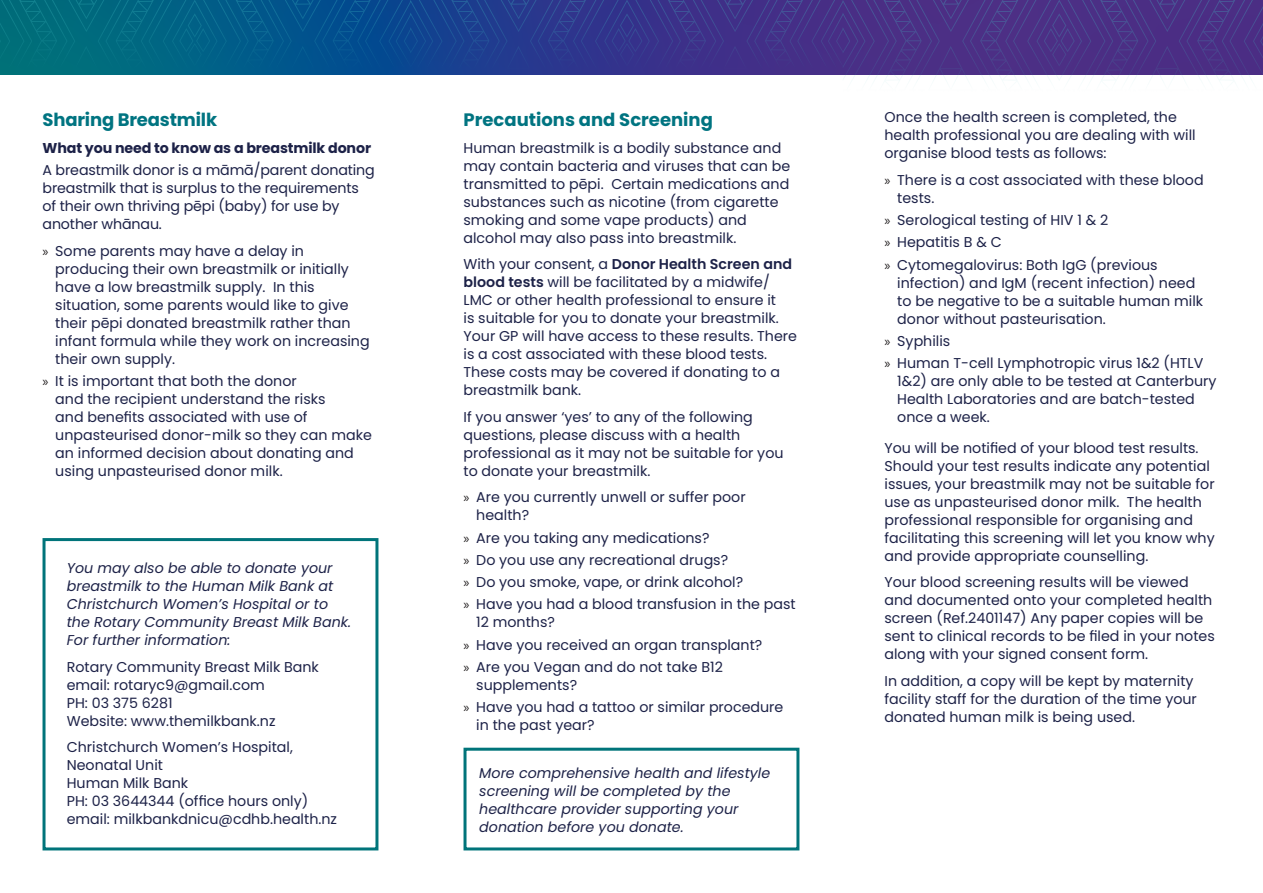
<style>
.page{position:relative;width:1263px;height:893px;background:#fff}
.page>*{position:absolute;margin:0;border:0;box-sizing:border-box;transform-origin:0 0}
.Subheading{font:700 18px "Poppins";color:#007481}
.Body_text_regular{font:14.25px/18px "Poppins";color:#1d2248}
.Body_text_regular-2{font:italic 14.25px/18px "Poppins";color:#1d2248}
.Body_text_bold{font:700 14.25px "Poppins";letter-spacing:-.01em;color:#1d2248}
.s1{font-family:"Myriad Pro";color:#231f20}
.s2{font-weight:600}
</style>
<div class="page">
<svg style="left:410px;top:0;width:433px;height:75px;background:#31378c"></svg>
<svg style="left:0;top:0;width:410px;height:75px;background:#025f86"></svg>
<svg style="left:843px;top:0;width:420px;height:81px;background:#58418f"></svg>
<div style="left:43px;top:538px;width:335px;height:312px;border:3px solid #00747a"></div>
<div style="left:463px;top:748px;width:336px;height:102px;border:3px solid #00747a"></div>
<p class="Subheading" style="left:43px;top:110px;width:176px">Sharing Breastmilk</p>
<p class="Body_text_bold" style="left:43px;top:140px;width:330px">What you need to know as a breastmilk donor</p>
<p class="Body_text_regular" style="left:43px;top:161px;width:334px">A breastmilk donor is a māmā/parent donating breastmilk that is surplus to the requirements of their own thriving pēpi (baby) for use by another whānau.</p>
<p class="Body_text_regular" style="left:55px;top:242px;width:316px;text-indent:-13px"><span class="s1">»</span> Some parents may have a delay in producing their own breastmilk or initially have a low breastmilk supply. In this situation, some parents would like to give their pēpi donated breastmilk rather than infant formula while they work on increasing their own supply.</p>
<p class="Body_text_regular" style="left:55px;top:372px;width:318px;text-indent:-13px"><span class="s1">»</span> It is important that both the donor<br>and the recipient understand the risks<br>and benefits associated with use of unpasteurised donor-milk so they can make an informed decision about donating and using unpasteurised donor milk.</p>
<p class="Body_text_regular-2" style="left:67px;top:559px;width:286px">You may also be able to donate your breastmilk to the Human Milk Bank at Christchurch Women’s Hospital or to the Rotary Community Breast Milk Bank.<br>For further information:</p>
<p class="Body_text_regular" style="left:67px;top:658px;width:254px">Rotary Community Breast Milk Bank email: rotaryc9@gmail.com<br>PH: 03 375 6281<br>Website: www.themilkbank.nz</p>
<p class="Body_text_regular" style="left:67px;top:738px;width:272px">Christchurch Women’s Hospital,<br>Neonatal Unit<br>Human Milk Bank<br>PH: 03 3644344 (office hours only) email: milkbankdnicu@cdhb.health.nz</p>
<p class="Subheading" style="left:463px;top:110px;width:251px">Precautions and Screening</p>
<p class="Body_text_regular" style="left:463px;top:139px;width:328px">Human breastmilk is a bodily substance and may contain bacteria and viruses that can be transmitted to pēpi. Certain medications and substances such as nicotine (from cigarette smoking and some vape products) and alcohol may also pass into breastmilk.</p>
<p class="Body_text_regular" style="left:463px;top:255px;width:335px">With your consent, a <span class="s2">Donor Health Screen and blood tests</span> will be facilitated by a midwife/ LMC or other health professional to ensure it<br>is suitable for you to donate your breastmilk.<br>Your GP will have access to these results. There is a cost associated with these blood tests.<br>These costs may be covered if donating to a breastmilk bank.</p>
<p class="Body_text_regular" style="left:463px;top:408px;width:322px">If you answer ‘yes’ to any of the following questions, please discuss with a health professional as it may not be suitable for you to donate your breastmilk.</p>
<p class="Body_text_regular" style="left:476px;top:488px;width:271px;text-indent:-13px"><span class="s1">»</span> Are you currently unwell or suffer poor health?</p>
<p class="Body_text_regular" style="left:463px;top:529px;width:247px"><span class="s1">»</span> Are you taking any medications?</p>
<p class="Body_text_regular" style="left:463px;top:551px;width:266px"><span class="s1">»</span> Do you use any recreational drugs?</p>
<p class="Body_text_regular" style="left:463px;top:573px;width:281px"><span class="s1">»</span> Do you smoke, vape, or drink alcohol?</p>
<p class="Body_text_regular" style="left:476px;top:595px;width:321px;text-indent:-13px"><span class="s1">»</span> Have you had a blood transfusion in the past<br>12 months?</p>
<p class="Body_text_regular" style="left:463px;top:636px;width:300px"><span class="s1">»</span> Have you received an organ transplant?</p>
<p class="Body_text_regular" style="left:476px;top:658px;width:248px;text-indent:-13px"><span class="s1">»</span> Are you Vegan and do not take B12 supplements?</p>
<p class="Body_text_regular" style="left:476px;top:698px;width:309px;text-indent:-13px"><span class="s1">»</span> Have you had a tattoo or similar procedure in the past year?</p>
<p class="Body_text_regular-2" style="left:479px;top:764px;width:292px">More comprehensive health and lifestyle screening will be completed by the healthcare provider supporting your donation before you donate.</p>
<p class="Body_text_regular" style="left:884px;top:108px;width:313px">Once the health screen is completed, the health professional you are dealing with will organise blood tests as follows:</p>
<p class="Body_text_regular" style="left:897px;top:171px;width:308px;text-indent:-13px"><span class="s1">»</span> There is a cost associated with these blood tests.</p>
<p class="Body_text_regular" style="left:884px;top:211px;width:225px"><span class="s1">»</span> Serological testing of HIV 1 &amp; 2</p>
<p class="Body_text_regular" style="left:884px;top:233px;width:119px"><span class="s1">»</span> Hepatitis B &amp; C</p>
<p class="Body_text_regular" style="left:897px;top:256px;width:307px;text-indent:-13px"><span class="s1">»</span> Cytomegalovirus: Both IgG (previous infection) and IgM (recent infection) need to be negative to be a suitable human milk donor without pasteurisation.</p>
<p class="Body_text_regular" style="left:884px;top:332px;width:67px"><span class="s1">»</span> Syphilis</p>
<p class="Body_text_regular" style="left:897px;top:354px;width:321px;text-indent:-13px"><span class="s1">»</span> Human T-cell Lymphotropic virus 1&amp;2 (HTLV 1&amp;2) are only able to be tested at Canterbury Health Laboratories and are batch-tested once a week.</p>
<p class="Body_text_regular" style="left:884px;top:439px;width:332px">You will be notified of your blood test results.<br>Should your test results indicate any potential issues, your breastmilk may not be suitable for use as unpasteurised donor milk. The health professional responsible for organising and facilitating this screening will let you know why and provide appropriate counselling.</p>
<p class="Body_text_regular" style="left:884px;top:573px;width:332px">Your blood screening results will be viewed and documented onto your completed health screen (Ref.2401147) Any paper copies will be sent to clinical records to be filed in your notes along with your signed consent form.</p>
<p class="Body_text_regular" style="left:884px;top:672px;width:314px">In addition, a copy will be kept by maternity facility staff for the duration of the time your donated human milk is being used.</p>
</div>
